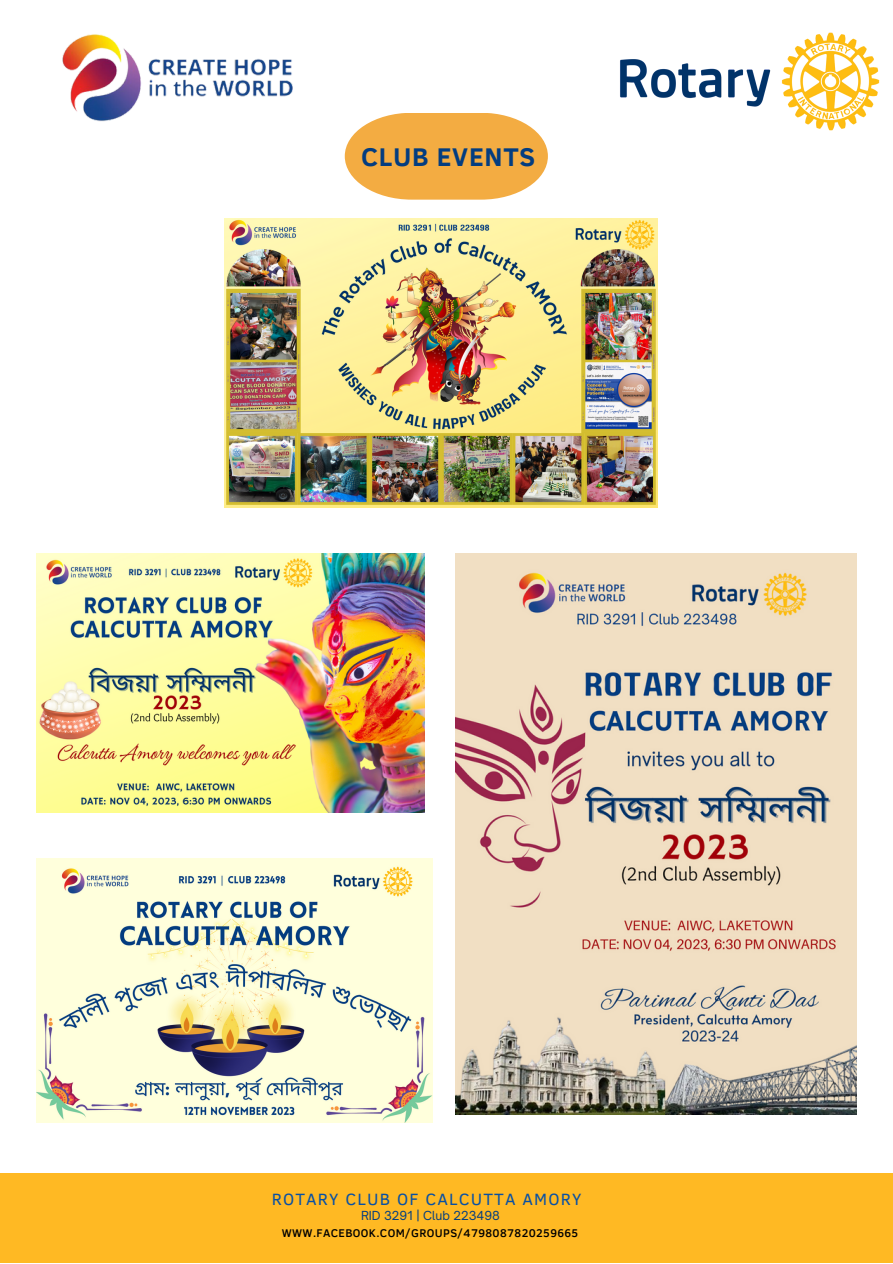
<style>
.page{position:relative;width:893px;height:1264px;background:#fff}
.page>*{position:absolute;margin:0;border:0;box-sizing:border-box;transform-origin:0 0}
.t1{font:700 26.25px "Clear Sans";letter-spacing:.03em;color:#033d80}
.t2{font:16.8px "Clear Sans";letter-spacing:.07em;color:#0850a4}
.t3{font:12px "Open Sauce One";color:#033d80}
.t4{font:500 11.55px "Clear Sans";letter-spacing:.03em;color:#000001}
</style>
<div class="page">
<div style="left:0;top:1173px;width:892px;height:89px;background:#ffb923"></div>
<img style="left:36px;top:858px;width:396px;height:264px">
<img style="left:224px;top:219px;width:433px;height:289px">
<img style="left:36px;top:553px;width:388px;height:259px">
<img style="left:455px;top:553px;width:401px;height:561px">
<img style="left:620px;top:32px;width:260px;height:99px">
<img style="left:62px;top:34px;width:231px;height:88px">
<svg style="left:345px;top:113px;width:203px;height:87px;background:#f4b75d"></svg>
<p class="t1" style="left:361px;top:138px;width:176px">CLUB EVENTS</p>
<p class="t2" style="left:272px;top:1186px;width:311px">ROTARY CLUB OF CALCUTTA AMORY</p>
<p class="t3" style="left:361px;top:1207px;width:140px">RID 3291 | Club 223498</p>
<p class="t4" style="left:282px;top:1224px;width:298px">WWW.FACEBOOK.COM/GROUPS/4798087820259665</p>
</div>
